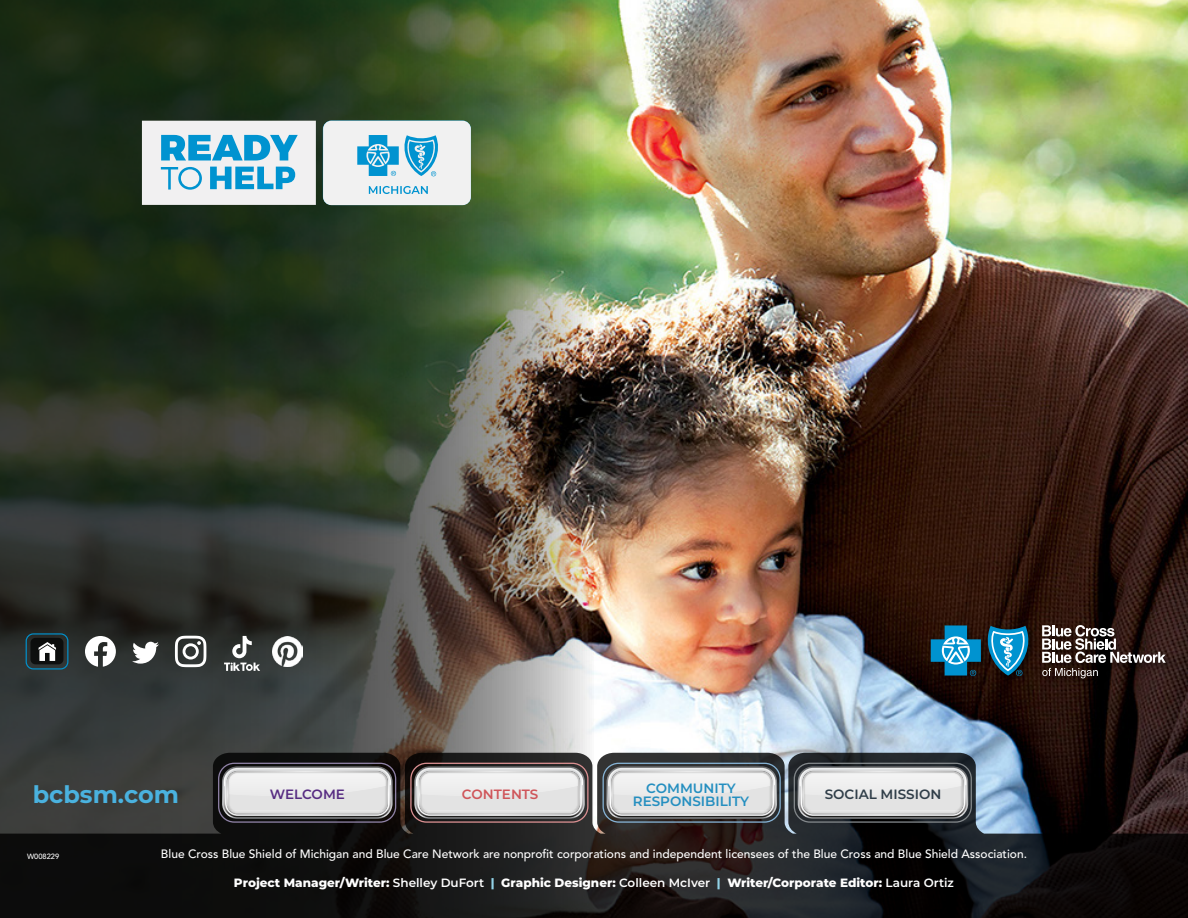
<style>
.page{position:relative;width:1188px;height:918px;background:#fff}
.page>*{position:absolute;margin:0;border:0;box-sizing:border-box;transform-origin:0 0}
.t1{font:700 24px "Montserrat";color:#4ab2df}
.t2{font:600 13.5px/13.5px "Montserrat";color:#258fc0;text-align:center}
.t3{font:600 13.5px "Montserrat";color:#303e49}
.t4{font:600 13.5px "Montserrat";color:#cf555a}
.t5{font:600 13.5px "Montserrat";letter-spacing:-.005em;color:#572c82}
.t6{font:500 12px "Avenir LT Std";color:#fff}
.t7{font:800 12px "Montserrat";color:#fff}
.t8{font:500 7.5px "Avenir LT Std";color:#fff}
.s1{font-weight:600}
.s2{color:#93d4e9}
</style>
<div class="page">
<img style="left:594px;top:0;width:594px;height:753px">
<img style="left:0;top:0;width:594px;height:753px">
<svg style="left:0;top:753px;width:1188px;height:165px;background:#1f1f20"></svg>
<div style="left:929px;top:623px;width:245px;height:64px;background:#000;opacity:.45"></div>
<svg style="left:1042px;top:625px;width:124px;height:53px;background:#584b47"></svg>
<svg style="left:931px;top:625px;width:103px;height:51px;background:#2e6e88"></svg>
<svg style="left:85px;top:636px;width:31px;height:31px"></svg>
<svg style="left:132px;top:642px;width:27px;height:22px"></svg>
<svg style="left:175px;top:636px;width:31px;height:31px"></svg>
<div style="left:30px;top:638px;width:33px;height:26px;background:#0d0e0e;border-radius:5px"></div>
<svg style="left:39px;top:642px;width:17px;height:19px"></svg>
<div style="left:26px;top:633px;width:42px;height:37px;border:1px solid #0093d0;border-radius:7px"></div>
<svg style="left:224px;top:636px;width:36px;height:35px"></svg>
<svg style="left:607px;top:766px;width:170px;height:53px"></svg>
<div style="left:603px;top:763px;width:178px;height:60px;border:1px solid #85b2d4;border-radius:16px"></div>
<svg style="left:798px;top:766px;width:170px;height:53px"></svg>
<div style="left:794px;top:763px;width:178px;height:60px;border:1px solid #82878a;border-radius:16px"></div>
<svg style="left:414px;top:766px;width:171px;height:53px"></svg>
<div style="left:410px;top:763px;width:179px;height:60px;border:1px solid #d98f91;border-radius:16px"></div>
<svg style="left:222px;top:766px;width:171px;height:53px"></svg>
<div style="left:218px;top:763px;width:178px;height:60px;border:1px solid #8f82a6;border-radius:16px"></div>
<img style="left:273px;top:636px;width:30px;height:30px">
<svg style="left:142px;top:121px;width:174px;height:84px"></svg>
<svg style="left:323px;top:121px;width:148px;height:84px"></svg>
<h1 class="t1" style="left:33px;top:777px;width:148px">bcbsm.com</h1>
<p class="t2" style="left:633px;top:780px;width:118px">COMMUNITY<br>RESPONSIBILITY</p>
<p class="t5" style="left:270px;top:785px;width:77px">WELCOME</p>
<p class="t4" style="left:462px;top:785px;width:78px">CONTENTS</p>
<p class="t3" style="left:825px;top:785px;width:118px">SOCIAL MISSION</p>
<p class="t8" style="left:27px;top:852px;width:34px">W008229</p>
<p class="t6" style="left:161px;top:847px;width:868px">Blue Cross Blue Shield of Michigan and Blue Care Network are nonprofit corporations and independent licensees of the Blue Cross and Blue Shield Association.</p>
<p class="t7" style="left:234px;top:874px;width:722px">Project Manager/Writer: <span class="s1">Shelley DuFort</span> <span class="s2">|</span> Graphic Designer: <span class="s1">Colleen McIver</span> <span class="s2">|</span> Writer/Corporate Editor: <span class="s1">Laura Ortiz</span></p>
</div>
